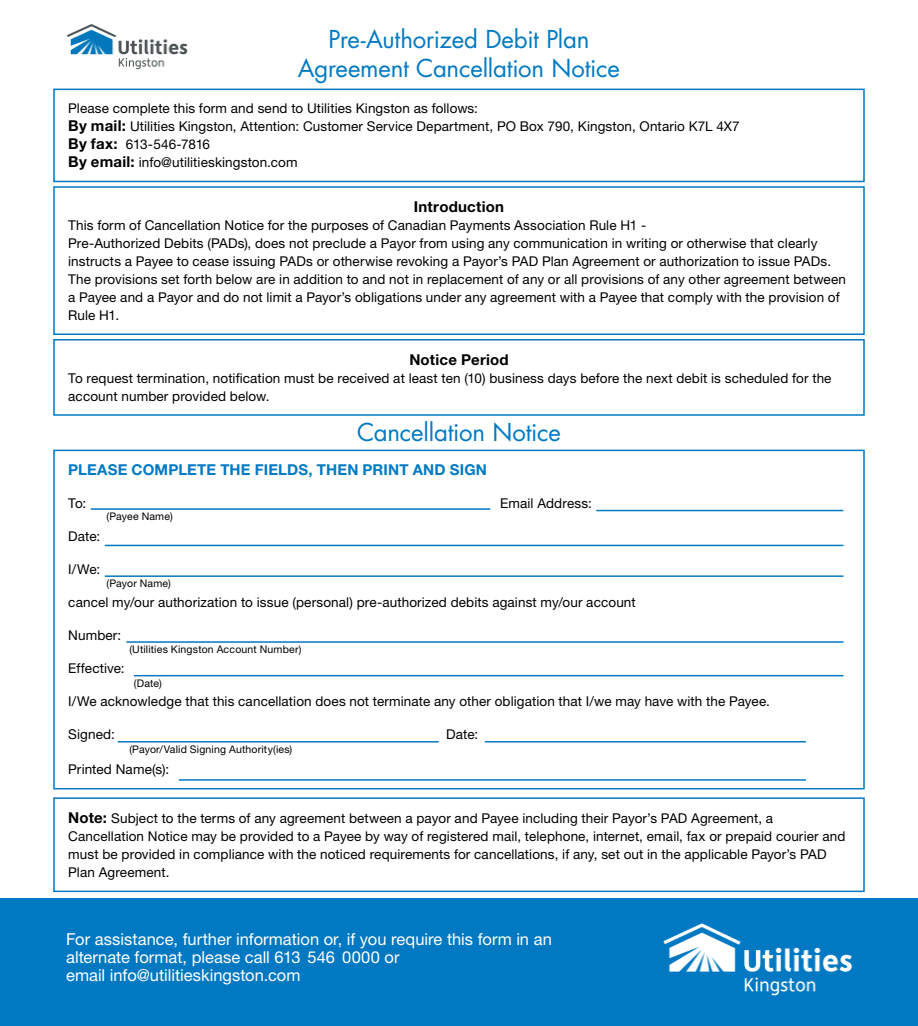
<style>
.page{position:relative;width:918px;height:1026px;background:#fff}
.page>*{position:absolute;margin:0;border:0;box-sizing:border-box;transform-origin:0 0}
.t1{font:24px/28.8px "Futura Std";letter-spacing:-.01em;color:#0079c2;text-align:center}
.t2{font:16.5px/18px "Helvetica Neue LT Std";color:#fff}
.t3{font:700 15px "Helvetica Neue LT Std";letter-spacing:.01em;color:#0079c2}
.t4{font:700 15px "Helvetica Neue LT Std";letter-spacing:.015em;color:#000}
.t5{font:13.5px/18px "Helvetica Neue LT Std";letter-spacing:.01em;color:#000}
.t6{font:10.5px "Helvetica Neue LT Std";letter-spacing:.015em;color:#000}
.s1{font-weight:700;font-size:15px}
</style>
<div class="page">
<div style="left:0;top:898px;width:918px;height:128px;background:#0079c2"></div>
<svg style="left:53px;top:88px;width:812px;height:328px"></svg>
<div style="left:53px;top:797px;width:812px;height:95px;border:2px solid #0079c2"></div>
<div style="left:53px;top:450px;width:812px;height:339px;border:2px solid #0079c2"></div>
<hr style="left:91px;top:508px;width:399px;height:2px;background:#0079c2">
<hr style="left:105px;top:545px;width:738px;height:1px;background:#0079c2">
<hr style="left:105px;top:575px;width:738px;height:2px;background:#0079c2">
<hr style="left:126px;top:641px;width:717px;height:2px;background:#0079c2">
<hr style="left:134px;top:675px;width:709px;height:1px;background:#0079c2">
<hr style="left:179px;top:779px;width:627px;height:2px;background:#0079c2">
<hr style="left:118px;top:741px;width:321px;height:2px;background:#0079c2">
<hr style="left:485px;top:741px;width:321px;height:2px;background:#0079c2">
<hr style="left:596px;top:510px;width:247px;height:1px;background:#0079c2">
<img style="left:66px;top:24px;width:122px;height:46px">
<img style="left:663px;top:923px;width:189px;height:73px">
<h1 class="t1" style="left:298px;top:25px;width:324px">Pre-Authorized Debit Plan<br>Agreement Cancellation Notice</h1>
<p class="t5" style="left:68px;top:99px;width:673px">Please complete this form and send to Utilities Kingston as follows:<br><span class="s1">By mail:</span> Utilities Kingston, Attention: Customer Service Department, PO Box 790, Kingston, Ontario K7L 4X7<br><span class="s1">By fax:</span> 613-546-7816<br><span class="s1">By email:</span> info@utilitieskingston.com</p>
<p class="t4" style="left:414px;top:197px;width:92px">Introduction</p>
<p class="t5" style="left:68px;top:216px;width:779px">This form of Cancellation Notice for the purposes of Canadian Payments Association Rule H1 -<br>Pre-Authorized Debits (PADs), does not preclude a Payor from using any communication in writing or otherwise that clearly instructs a Payee to cease issuing PADs or otherwise revoking a Payor’s PAD Plan Agreement or authorization to issue PADs.<br>The provisions set forth below are in addition to and not in replacement of any or all provisions of any other agreement between a Payee and a Payor and do not limit a Payor’s obligations under any agreement with a Payee that comply with the provision of Rule H1.</p>
<p class="t4" style="left:409px;top:350px;width:101px">Notice Period</p>
<p class="t5" style="left:68px;top:369px;width:765px">To request termination, notification must be received at least ten (10) business days before the next debit is scheduled for the account number provided below.</p>
<h2 class="t1" style="left:357px;top:418px;width:205px">Cancellation Notice</h2>
<p class="t3" style="left:68px;top:461px;width:420px">PLEASE COMPLETE THE FIELDS, THEN PRINT AND SIGN</p>
<p class="t5" style="left:68px;top:494px;width:20px">To:</p>
<p class="t5" style="left:500px;top:494px;width:93px">Email Address:</p>
<p class="t6" style="left:106px;top:510px;width:68px">(Payee Name)</p>
<p class="t5" style="left:68px;top:527px;width:33px">Date:</p>
<p class="t5" style="left:68px;top:560px;width:33px">I/We:</p>
<p class="t6" style="left:106px;top:577px;width:66px">(Payor Name)</p>
<p class="t5" style="left:68px;top:593px;width:569px">cancel my/our authorization to issue (personal) pre-authorized debits against my/our account</p>
<p class="t5" style="left:68px;top:626px;width:55px">Number:</p>
<p class="t6" style="left:129px;top:643px;width:174px">(Utilities Kingston Account Number)</p>
<p class="t5" style="left:68px;top:659px;width:58px">Effective:</p>
<p class="t5" style="left:68px;top:692px;width:703px">I/We acknowledge that this cancellation does not terminate any other obligation that I/we may have with the Payee.</p>
<p class="t6" style="left:134px;top:677px;width:29px">(Date)</p>
<p class="t5" style="left:68px;top:725px;width:48px">Signed:</p>
<p class="t5" style="left:446px;top:725px;width:33px">Date:</p>
<p class="t6" style="left:129px;top:743px;width:165px">(Payor/Valid Signing Authority(ies)</p>
<p class="t5" style="left:68px;top:760px;width:102px">Printed Name(s):</p>
<p class="t5" style="left:68px;top:809px;width:779px"><span class="s1">Note:</span> Subject to the terms of any agreement between a payor and Payee including their Payor’s PAD Agreement, a Cancellation Notice may be provided to a Payee by way of registered mail, telephone, internet, email, fax or prepaid courier and must be provided in compliance with the noticed requirements for cancellations, if any, set out in the applicable Payor’s PAD Plan Agreement.</p>
<p class="t2" style="left:66px;top:930px;width:487px">For assistance, further information or, if you require this form in an alternate format, please call 613 546 0000 or<br>email info@utilitieskingston.com</p>
</div>
